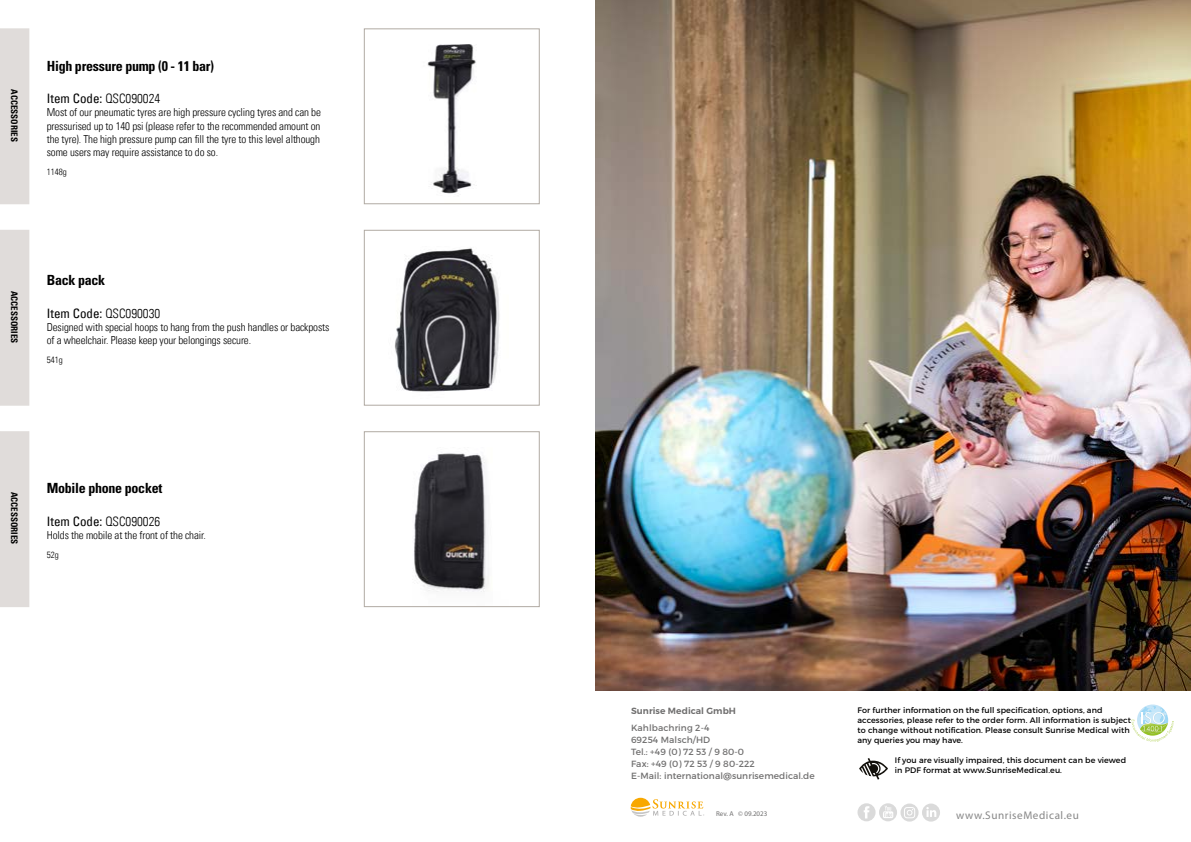
<style>
.page{position:relative;width:1191px;height:842px;background:#fff}
.page>*{position:absolute;margin:0;border:0;box-sizing:border-box;transform-origin:0 0}
.t1{font:700 condensed 14px "Univers LT Std";letter-spacing:-.02em;color:#000}
.t2{font:condensed 13px "Univers Com 57";color:#000}
.t3{font:11.2px "Myriad Pro";letter-spacing:.05em;color:#878787}
.t4{font:11px/13.2px "Univers Com 47 Light Cond";letter-spacing:-.01em;color:#000;text-align:justify}
.t5{font:9px/12px "Montserrat";letter-spacing:.01em;color:#706f6f}
.t6{font:700 condensed 9px "Univers LT Std";color:#000}
.t7{font:600 9px "Montserrat";letter-spacing:.01em;color:#706f6f}
.t8{font:9px "Univers Com 47 Light Cond";color:#000}
.t9{font:8px/10px "Montserrat";letter-spacing:.01em;color:#000}
.t10{font:7px "Myriad Pro";color:#706f6f}
.s1{font-family:"Univers Com 47 Light Cond";font-stretch:normal}
</style>
<div class="page">
<div style="left:0;top:29px;width:29px;height:175px;background:#e0dcda"></div>
<img style="left:427px;top:44px;width:49px;height:150px">
<div style="left:364px;top:28px;width:176px;height:176px;border:1px solid #b1aaa3"></div>
<div style="left:0;top:230px;width:29px;height:175px;background:#e0dcda"></div>
<img style="left:394px;top:248px;width:106px;height:144px">
<div style="left:364px;top:230px;width:176px;height:176px;border:1px solid #b1aaa3"></div>
<div style="left:0;top:432px;width:29px;height:175px;background:#e0dcda"></div>
<img style="left:414px;top:453px;width:75px;height:139px">
<div style="left:364px;top:431px;width:176px;height:176px;border:1px solid #b1aaa3"></div>
<img style="left:595px;top:0;width:596px;height:691px">
<svg style="left:630px;top:798px;width:74px;height:19px"></svg>
<svg style="left:1131px;top:705px;width:42px;height:37px"></svg>
<svg style="left:859px;top:758px;width:29px;height:22px"></svg>
<div style="left:857px;top:803px;width:18px;height:18px;background:#dadada;border-radius:50%"></div>
<svg style="left:863px;top:806px;width:6px;height:12px"></svg>
<div style="left:879px;top:803px;width:18px;height:18px;background:#dadada;border-radius:50%"></div>
<svg style="left:883px;top:806px;width:10px;height:12px"></svg>
<div style="left:922px;top:803px;width:18px;height:19px;background:#dadada;border-radius:50%"></div>
<svg style="left:926px;top:807px;width:10px;height:10px"></svg>
<div style="left:900px;top:803px;width:18px;height:19px;background:#dadada;border-radius:50%"></div>
<svg style="left:904px;top:807px;width:11px;height:11px"></svg>
<p class="t6" style="left:20px;top:89px;width:54px;rotate:90deg">ACCESSORIES</p>
<p class="t1" style="left:47px;top:57px;width:169px">High pressure pump (0 - 11 bar)</p>
<p class="t2" style="left:47px;top:90px;width:115px">Item Code: <span class="s1">QSC090024</span></p>
<p class="t4" style="left:47px;top:106px;width:275px">Most of our pneumatic tyres are high pressure cycling tyres and can be pressurised up to 140 psi (please refer to the recommended amount on the tyre). The high pressure pump can fill the tyre to this level although some users may require assistance to do so.</p>
<p class="t8" style="left:47px;top:167px;width:21px">1148g</p>
<p class="t6" style="left:20px;top:290px;width:54px;rotate:90deg">ACCESSORIES</p>
<p class="t1" style="left:47px;top:272px;width:60px">Back pack</p>
<p class="t2" style="left:47px;top:305px;width:115px">Item Code: <span class="s1">QSC090030</span></p>
<p class="t4" style="left:47px;top:320px;width:284px">Designed with special hoops to hang from the push handles or backposts of a wheelchair. Please keep your belongings secure.</p>
<p class="t8" style="left:47px;top:355px;width:17px">541g</p>
<p class="t6" style="left:20px;top:492px;width:54px;rotate:90deg">ACCESSORIES</p>
<p class="t1" style="left:47px;top:480px;width:117px">Mobile phone pocket</p>
<p class="t2" style="left:47px;top:513px;width:115px">Item Code: <span class="s1">QSC090026</span></p>
<p class="t4" style="left:47px;top:528px;width:160px">Holds the mobile at the front of the chair.</p>
<p class="t8" style="left:47px;top:550px;width:13px">52g</p>
<p class="t7" style="left:631px;top:705px;width:106px">Sunrise Medical GmbH</p>
<p class="t5" style="left:631px;top:722px;width:185px">Kahlbachring 2-4<br>69254 Malsch/HD<br>Tel.: +49 (0) 72 53 / 9 80-0<br>Fax: +49 (0) 72 53 / 9 80-222<br>E-Mail: international@sunrisemedical.de</p>
<p class="t9" style="left:857px;top:705px;width:275px">For further information on the full specification, options, and accessories, please refer to the order form. All information is subject to change without notification. Please consult Sunrise Medical with any queries you may have.</p>
<p class="t9" style="left:895px;top:755px;width:233px">If you are visually impaired, this document can be viewed in PDF format at www.SunriseMedical.eu.</p>
<p class="t10" style="left:716px;top:810px;width:53px">Rev. A © 09.2023</p>
<p class="t3" style="left:956px;top:808px;width:124px">www.SunriseMedical.eu</p>
</div>
